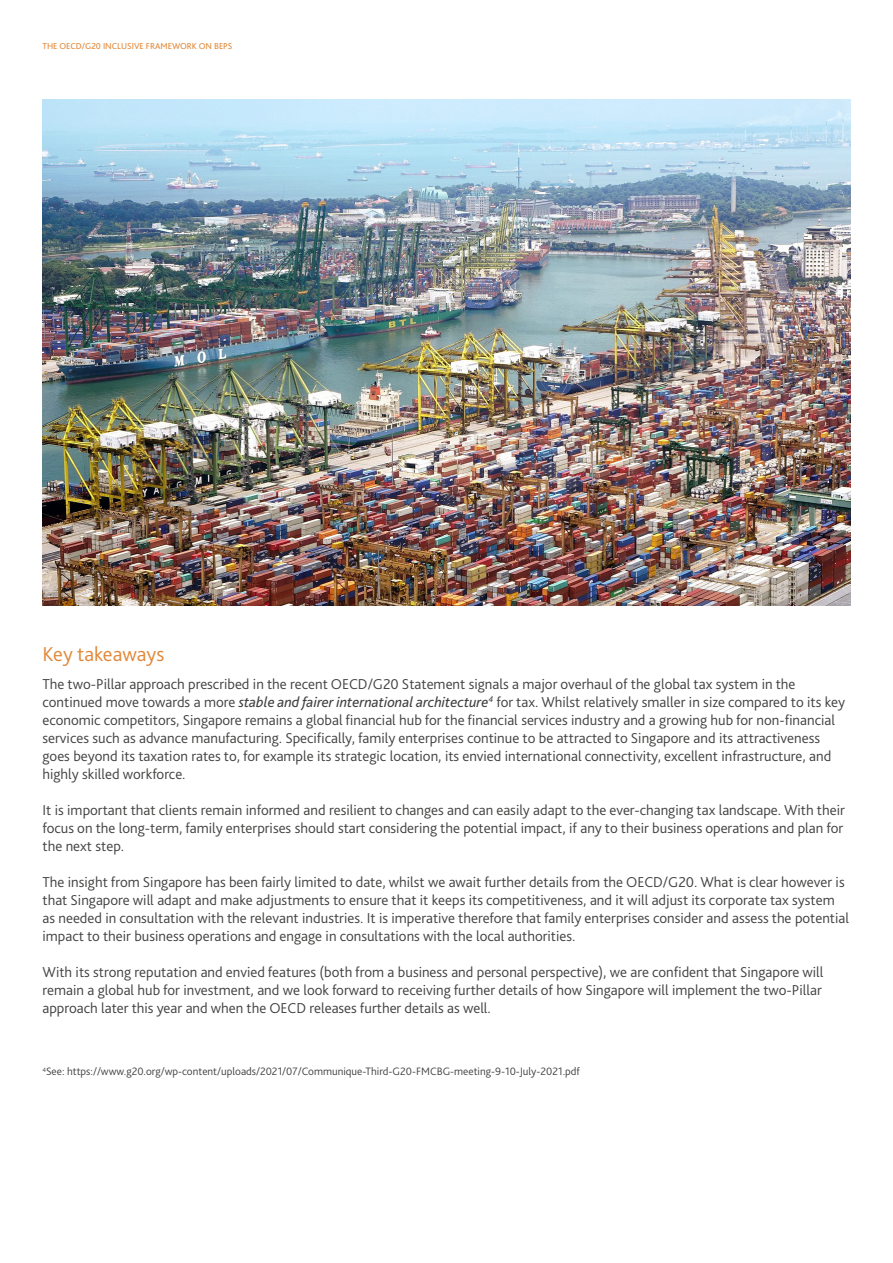
<style>
.page{position:relative;width:893px;height:1263px;background:#fff}
.page>*{position:absolute;margin:0;border:0;box-sizing:border-box;transform-origin:0 0}
.Page_Header{font:300 21px "Bliss Pro";color:#e18737}
.Page_Header-2{font:300 15px/18px "Bliss Pro";color:#414140}
.Page_Header-3{font:300 11.25px "Bliss Pro";color:#414140}
.Page_Header-4{font:9px "Bliss Pro";color:#e18737}
.s1{font-weight:400;font-style:italic}
</style>
<div class="page">
<img style="left:43px;top:99px;width:807px;height:506px">
<p class="Page_Header-4" style="left:43px;top:40px;width:191px">THE OECD/G20 INCLUSIVE FRAMEWORK ON BEPS</p>
<p class="Page_Header" style="left:43px;top:640px;width:123px">Key takeaways</p>
<p class="Page_Header-2" style="left:43px;top:675px;width:804px">The two-Pillar approach prescribed in the recent OECD/G20 Statement signals a major overhaul of the global tax system in the continued move towards a more <span class="s1">stable and fairer international architecture</span><sup>4</sup> for tax. Whilst relatively smaller in size compared to its key economic competitors, Singapore remains a global financial hub for the financial services industry and a growing hub for non-financial services such as advance manufacturing. Specifically, family enterprises continue to be attracted to Singapore and its attractiveness goes beyond its taxation rates to, for example its strategic location, its envied international connectivity, excellent infrastructure, and highly skilled workforce.</p>
<p class="Page_Header-2" style="left:43px;top:801px;width:804px;text-align:justify">It is important that clients remain informed and resilient to changes and can easily adapt to the ever-changing tax landscape. With their focus on the long-term, family enterprises should start considering the potential impact, if any to their business operations and plan for the next step.</p>
<p class="Page_Header-2" style="left:43px;top:873px;width:808px">The insight from Singapore has been fairly limited to date, whilst we await further details from the OECD/G20. What is clear however is that Singapore will adapt and make adjustments to ensure that it keeps its competitiveness, and it will adjust its corporate tax system as needed in consultation with the relevant industries. It is imperative therefore that family enterprises consider and assess the potential impact to their business operations and engage in consultations with the local authorities.</p>
<p class="Page_Header-2" style="left:43px;top:963px;width:782px;text-align:justify">With its strong reputation and envied features (both from a business and personal perspective), we are confident that Singapore will remain a global hub for investment, and we look forward to receiving further details of how Singapore will implement the two-Pillar approach later this year and when the OECD releases further details as well.</p>
<p class="Page_Header-3" style="left:43px;top:1065px;width:539px"><sup>4</sup>See: https://www.g20.org/wp-content/uploads/2021/07/Communique-Third-G20-FMCBG-meeting-9-10-July-2021.pdf</p>
</div>
